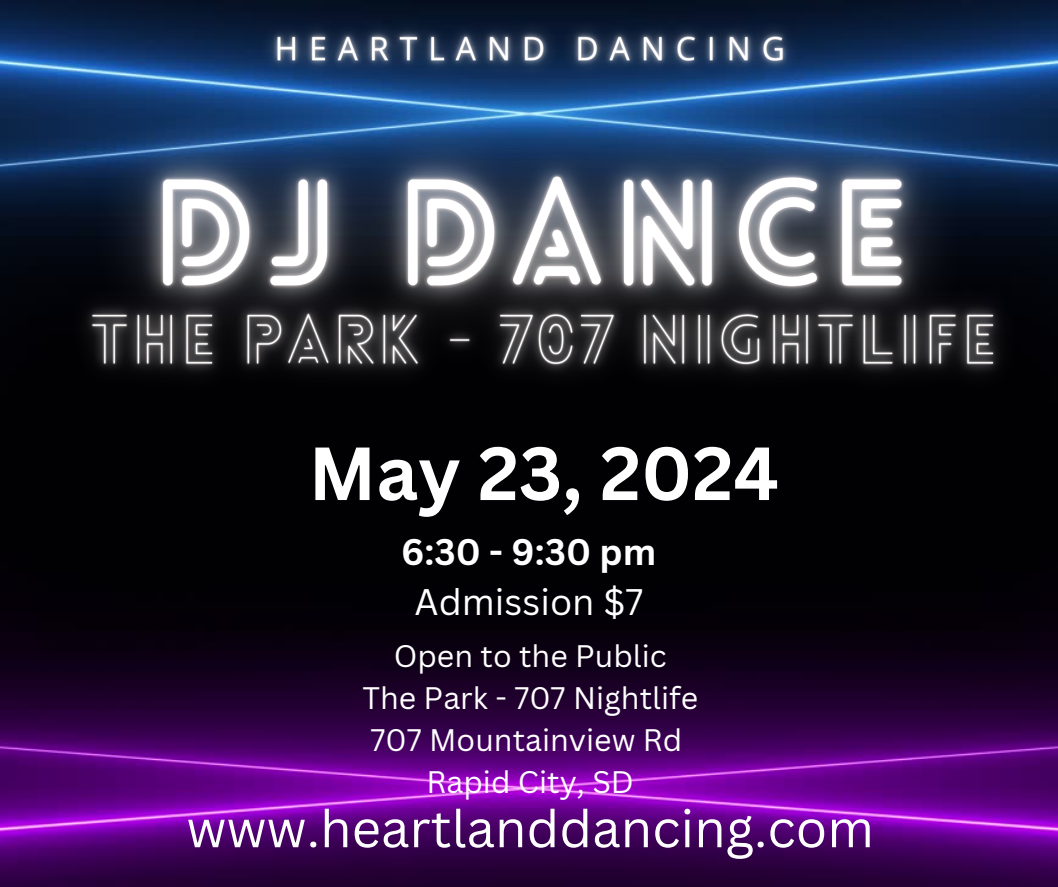
<style>
.page{position:relative;width:1058px;height:887px;background:#fff}
.page>*{position:absolute;margin:0;border:0;box-sizing:border-box;transform-origin:0 0}
.t1{font:700 73.5px "Canva Sans";color:#fff}
.t2{font:51px "Canva Sans";color:#fff}
.t3{font:700 36px/49.5px "Canva Sans";color:#fff;text-align:center}
.t4{font:30.3px "Canva Sans";color:#fff}
.s1{font-weight:400}
</style>
<div class="page">
<img style="left:0;top:0;width:1058px;height:886px">
<img style="left:24px;top:49px;width:1021px;height:398px">
<img style="left:241px;top:0;width:588px;height:104px">
<img style="left:33px;top:255px;width:1025px;height:183px">
<p class="t1" style="left:308px;top:421px;width:472px">May 23, 2024</p>
<h4 class="t3" style="left:401px;top:526px;width:256px">6:30 - 9:30 pm<br><span class="s1">Admission $7</span></h4>
<h5 class="t4" style="left:394px;top:634px;width:274px">Open to the Public</h5>
<p class="t4" style="left:362px;top:676px;width:337px">The Park - 707 Nightlife</p>
<p class="t4" style="left:370px;top:718px;width:313px">707 Mountainview Rd</p>
<p class="t4" style="left:426px;top:760px;width:209px">Rapid City, SD</p>
<h2 class="t2" style="left:186px;top:792px;width:689px">www.heartlanddancing.com</h2>
</div>
